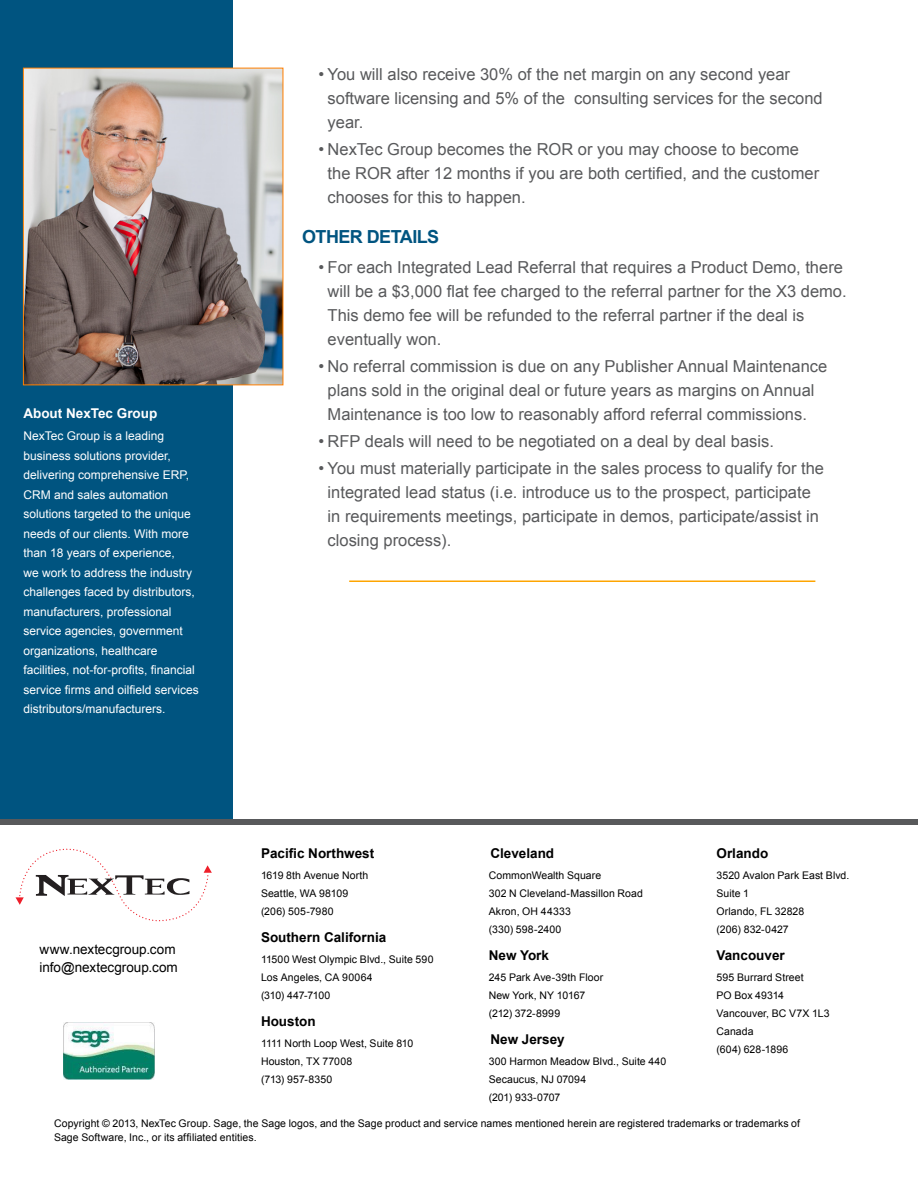
<style>
.page{position:relative;width:918px;height:1188px;background:#fff}
.page>*{position:absolute;margin:0;border:0;box-sizing:border-box;transform-origin:0 0}
.Subhead{font:700 18px "Arial";letter-spacing:-.03em;color:#005480}
.t1{font:16.5px/24px "Arial";color:#58595b}
.Address_Block_Header{font:700 13.5px "Arial";color:#000}
.Address_Block_Detail{font:13.5px "Arial";letter-spacing:-.005em;color:#000}
.t2{font:700 13.5px "Arial";color:#fff}
.About_NexTec{font:12px/19.5px "Arial";color:#fff}
.Address_Block_Detail-2{font:10.5px/18px "Arial";letter-spacing:.005em;color:#000}
.Address_Block_Detail-3{font:10.5px "Arial";letter-spacing:-.025em;color:#000}
</style>
<div class="page">
<div style="left:0;top:0;width:233px;height:1186px;background:#005480"></div>
<svg style="left:0;top:819px;width:918px;height:367px"></svg>
<svg style="left:16px;top:849px;width:196px;height:72px;background:#eeebeb"></svg>
<img style="left:25px;top:70px;width:256px;height:313px">
<div style="left:23px;top:68px;width:260px;height:317px;border:1px solid #ff7f00"></div>
<hr style="left:349px;top:580px;width:466px;height:2px;background:#fea500">
<img style="left:63px;top:1022px;width:92px;height:58px">
<p class="t2" style="left:23px;top:404px;width:136px">About NexTec Group</p>
<p class="About_NexTec" style="left:23px;top:426px;width:177px">NexTec Group is a leading business solutions provider, delivering comprehensive ERP,<br>CRM and sales automation solutions targeted to the unique needs of our clients. With more than 18 years of experience,<br>we work to address the industry challenges faced by distributors, manufacturers, professional service agencies, government organizations, healthcare facilities, not-for-profits, financial service firms and oilfield services distributors/manufacturers.</p>
<p class="Address_Block_Detail" style="left:40px;top:940px;width:137px">www.nextecgroup.com</p>
<p class="Address_Block_Detail" style="left:40px;top:958px;width:140px">info@nextecgroup.com</p>
<p class="t1" style="left:328px;top:62px;width:497px;text-indent:-9px">• You will also receive 30% of the net margin on any second year software licensing and 5% of the consulting services for the second year.</p>
<p class="t1" style="left:328px;top:137px;width:493px;text-indent:-9px">• NexTec Group becomes the ROR or you may choose to become the ROR after 12 months if you are both certified, and the customer chooses for this to happen.</p>
<p class="Subhead" style="left:302px;top:224px;width:139px">OTHER DETAILS</p>
<p class="t1" style="left:328px;top:255px;width:521px;text-indent:-9px">• For each Integrated Lead Referral that requires a Product Demo, there will be a $3,000 flat fee charged to the referral partner for the X3 demo.<br>This demo fee will be refunded to the referral partner if the deal is eventually won.</p>
<p class="t1" style="left:328px;top:354px;width:501px;text-indent:-9px">• No referral commission is due on any Publisher Annual Maintenance plans sold in the original deal or future years as margins on Annual<br>Maintenance is too low to reasonably afford referral commissions.</p>
<p class="t1" style="left:319px;top:429px;width:457px">• RFP deals will need to be negotiated on a deal by deal basis.</p>
<p class="t1" style="left:328px;top:456px;width:498px;text-indent:-9px">• You must materially participate in the sales process to qualify for the integrated lead status (i.e. introduce us to the prospect, participate in requirements meetings, participate in demos, participate/assist in closing process).</p>
<p class="Address_Block_Header" style="left:261px;top:845px;width:115px">Pacific Northwest</p>
<p class="Address_Block_Detail-2" style="left:261px;top:867px;width:109px">1619 8th Avenue North</p>
<p class="Address_Block_Detail-2" style="left:261px;top:885px;width:89px">Seattle, WA 98109</p>
<p class="Address_Block_Detail-2" style="left:261px;top:903px;width:74px">(206) 505-7980</p>
<p class="Address_Block_Header" style="left:261px;top:929px;width:127px">Southern California</p>
<p class="Address_Block_Detail-2" style="left:261px;top:951px;width:174px">11500 West Olympic Blvd., Suite 590</p>
<p class="Address_Block_Detail-2" style="left:261px;top:969px;width:113px">Los Angeles, CA 90064</p>
<p class="Address_Block_Detail-3" style="left:261px;top:989px;width:71px">(310) 447-7100</p>
<p class="Address_Block_Header" style="left:261px;top:1013px;width:56px">Houston</p>
<p class="Address_Block_Detail-2" style="left:261px;top:1035px;width:154px">1111 North Loop West, Suite 810</p>
<p class="Address_Block_Detail-2" style="left:261px;top:1053px;width:93px">Houston, TX 77008</p>
<p class="Address_Block_Detail-2" style="left:261px;top:1071px;width:73px">(713) 957-8350</p>
<p class="Address_Block_Header" style="left:490px;top:845px;width:65px">Cleveland</p>
<p class="Address_Block_Detail-2" style="left:489px;top:867px;width:114px">CommonWealth Square</p>
<p class="Address_Block_Detail-2" style="left:489px;top:885px;width:156px">302 N Cleveland-Massillon Road</p>
<p class="Address_Block_Detail-2" style="left:489px;top:903px;width:84px">Akron, OH 44333</p>
<p class="Address_Block_Detail-2" style="left:489px;top:921px;width:74px">(330) 598-2400</p>
<p class="Address_Block_Header" style="left:489px;top:947px;width:62px">New York</p>
<p class="Address_Block_Detail-2" style="left:489px;top:969px;width:116px">245 Park Ave-39th Floor</p>
<p class="Address_Block_Detail-2" style="left:489px;top:987px;width:98px">New York, NY 10167</p>
<p class="Address_Block_Detail-2" style="left:489px;top:1005px;width:73px">(212) 372-8999</p>
<p class="Address_Block_Header" style="left:490px;top:1031px;width:76px">New Jersey</p>
<p class="Address_Block_Detail-2" style="left:489px;top:1053px;width:179px">300 Harmon Meadow Blvd., Suite 440</p>
<p class="Address_Block_Detail-2" style="left:489px;top:1071px;width:99px">Secaucus, NJ 07094</p>
<p class="Address_Block_Detail-2" style="left:489px;top:1089px;width:73px">(201) 933-0707</p>
<p class="Address_Block_Header" style="left:717px;top:845px;width:53px">Orlando</p>
<p class="Address_Block_Detail-2" style="left:717px;top:867px;width:134px">3520 Avalon Park East Blvd.<br>Suite 1<br>Orlando, FL 32828<br>(206) 832-0427</p>
<p class="Address_Block_Header" style="left:717px;top:947px;width:70px">Vancouver</p>
<p class="Address_Block_Detail-2" style="left:717px;top:969px;width:114px">595 Burrard Street<br>PO Box 49314<br>Vancouver, BC V7X 1L3<br>Canada<br>(604) 628-1896</p>
<p class="Address_Block_Detail-2" style="left:54px;top:1117px;width:748px;line-height:13.5px">Copyright © 2013, NexTec Group. Sage, the Sage logos, and the Sage product and service names mentioned herein are registered trademarks or trademarks of<br>Sage Software, Inc., or its affiliated entities.</p>
</div>
